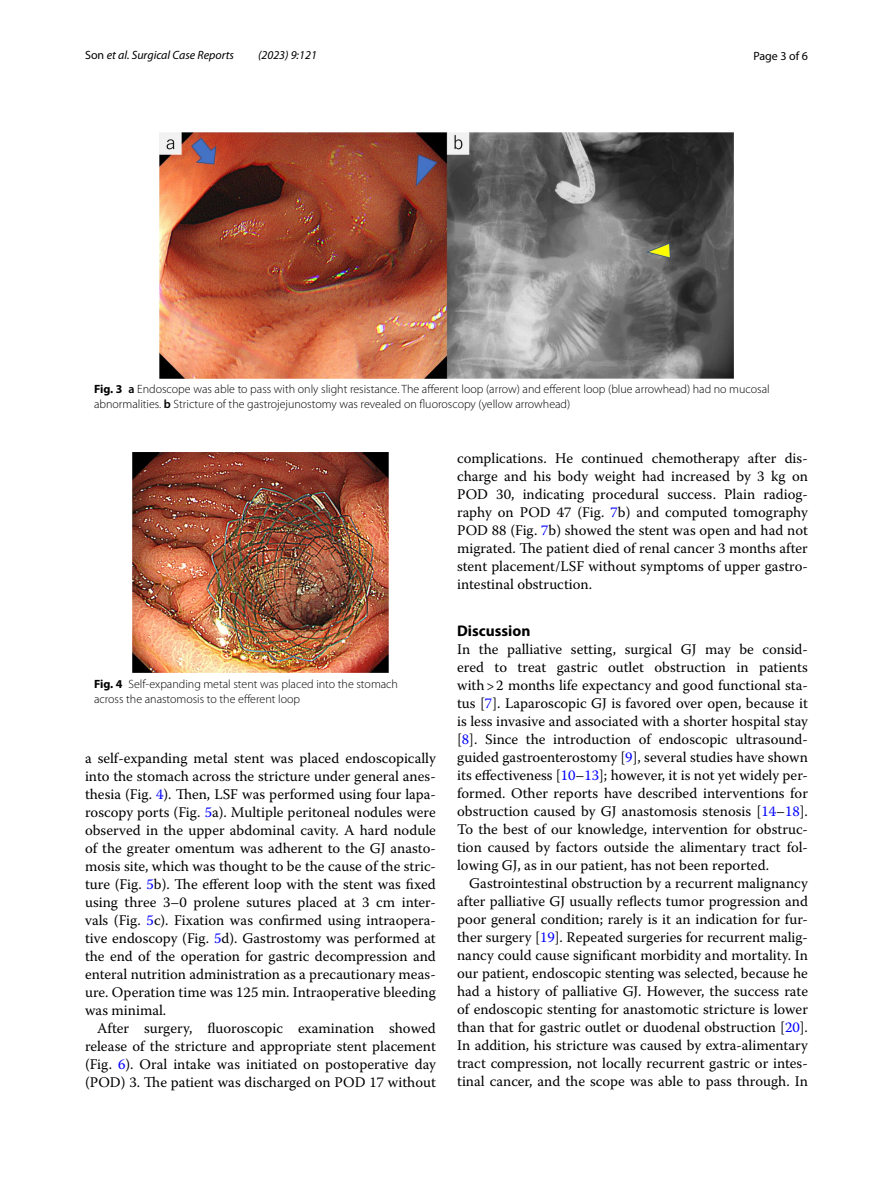
<style>
.page{position:relative;width:893px;height:1187px;background:#fff}
.page>*{position:absolute;margin:0;border:0;box-sizing:border-box;transform-origin:0 0}
.t1{font:700 15.45px "Myriad Pro";color:#000}
.t2{font:14.7px/18px "Warnock Pro";color:#000;text-align:justify}
.t3{font:300 12px/15px "Myriad Pro";color:#000}
.t4{font:italic 12px "Myriad Pro";color:#000}
.t5{font:12px "Myriad Pro";color:#000}
.s1{font-style:normal}
.s2{font-weight:700}
.s3{font-weight:600}
.s4{color:#00f}
</style>
<div class="page">
<img style="left:160px;top:133px;width:573px;height:245px">
<img style="left:133px;top:452px;width:255px;height:220px">
<p class="t4" style="left:85px;top:48px;width:151px"><span class="s1">Son</span> et al. Surgical Case Reports</p>
<p class="t4" style="left:258px;top:48px;width:60px">(2023) 9:121</p>
<p class="t5" style="left:753px;top:48px;width:56px">Page 3 of 6</p>
<p class="t3" style="left:94px;top:382px;width:677px"><span class="s2">Fig. 3</span> <span class="s3">a</span> Endoscope was able to pass with only slight resistance. The afferent loop (arrow) and efferent loop (blue arrowhead) had no mucosal abnormalities. <span class="s3">b</span> Stricture of the gastrojejunostomy was revealed on fluoroscopy (yellow arrowhead)</p>
<p class="t3" style="left:94px;top:676px;width:306px"><span class="s2">Fig. 4</span> Self-expanding metal stent was placed into the stomach across the anastomosis to the efferent loop</p>
<p class="t2" style="left:85px;top:749px;width:352px">a self-expanding metal stent was placed endoscopically into the stomach across the stricture under general anes&shy;thesia (Fig. <span class="s4">4</span>). Then, LSF was performed using four lapa&shy;roscopy ports (Fig. <span class="s4">5</span>a). Multiple peritoneal nodules were observed in the upper abdominal cavity. A hard nodule of the greater omentum was adherent to the GJ anasto&shy;mosis site, which was thought to be the cause of the stric&shy;ture (Fig. <span class="s4">5</span>b). The efferent loop with the stent was fixed using three 3–0 prolene sutures placed at 3 cm inter&shy;vals (Fig. <span class="s4">5</span>c). Fixation was confirmed using intraopera&shy;tive endoscopy (Fig. <span class="s4">5</span>d). Gastrostomy was performed at the end of the operation for gastric decompression and enteral nutrition administration as a precautionary meas&shy;ure. Operation time was 125 min. Intraoperative bleeding was minimal.</p>
<p class="t2" style="left:85px;top:1019px;width:352px;text-indent:12px">After surgery, fluoroscopic examination showed release of the stricture and appropriate stent placement (Fig. <span class="s4">6</span>). Oral intake was initiated on postoperative day (POD) 3. The patient was discharged on POD 17 without</p>
<p class="t2" style="left:457px;top:448px;width:352px">complications. He continued chemotherapy after dis&shy;charge and his body weight had increased by 3 kg on POD 30, indicating procedural success. Plain radiog&shy;raphy on POD 47 (Fig. <span class="s4">7</span>b) and computed tomography POD 88 (Fig. <span class="s4">7</span>b) showed the stent was open and had not migrated. The patient died of renal cancer 3 months after stent placement/LSF without symptoms of upper gastro&shy;intestinal obstruction.</p>
<p class="t1" style="left:457px;top:620px;width:75px">Discussion</p>
<p class="t2" style="left:457px;top:639px;width:352px">In the palliative setting, surgical GJ may be consid&shy;ered to treat gastric outlet obstruction in patients with&gt;2 months life expectancy and good functional sta&shy;tus [<span class="s4">7</span>]. Laparoscopic GJ is favored over open, because it is less invasive and associated with a shorter hospital stay [<span class="s4">8</span>]. Since the introduction of endoscopic ultrasound&shy;guided gastroenterostomy [<span class="s4">9</span>], several studies have shown its effectiveness [<span class="s4">10</span>–<span class="s4">13</span>]; however, it is not yet widely per&shy;formed. Other reports have described interventions for obstruction caused by GJ anastomosis stenosis [<span class="s4">14</span>–<span class="s4">18</span>].<br>To the best of our knowledge, intervention for obstruc&shy;tion caused by factors outside the alimentary tract fol&shy;lowing GJ, as in our patient, has not been reported.</p>
<p class="t2" style="left:457px;top:873px;width:352px;text-indent:12px">Gastrointestinal obstruction by a recurrent malignancy after palliative GJ usually reflects tumor progression and poor general condition; rarely is it an indication for fur&shy;ther surgery [<span class="s4">19</span>]. Repeated surgeries for recurrent malig&shy;nancy could cause significant morbidity and mortality. In our patient, endoscopic stenting was selected, because he had a history of palliative GJ. However, the success rate of endoscopic stenting for anastomotic stricture is lower than that for gastric outlet or duodenal obstruction [<span class="s4">20</span>].<br>In addition, his stricture was caused by extra-alimentary tract compression, not locally recurrent gastric or intes&shy;tinal cancer, and the scope was able to pass through. In</p>
</div>
